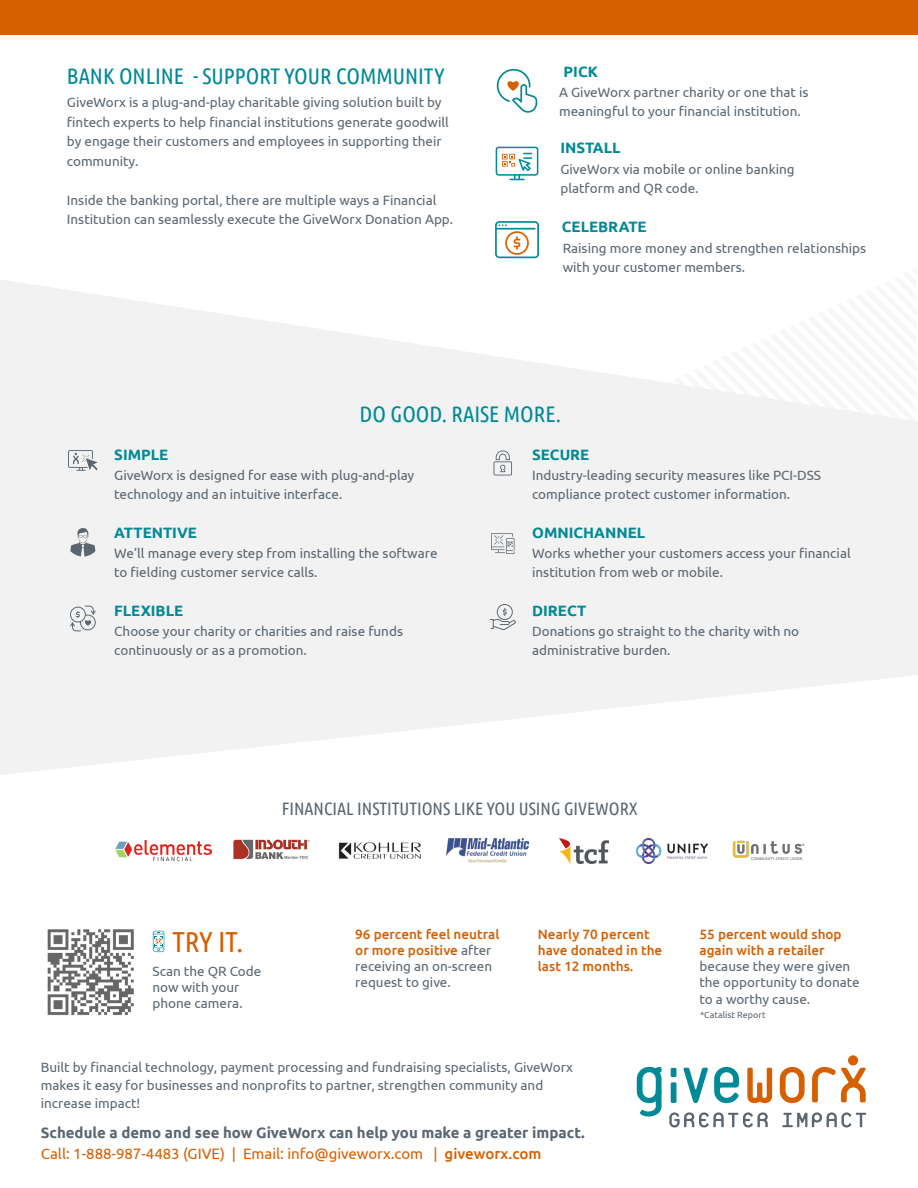
<style>
.page{position:relative;width:918px;height:1188px;background:#fff}
.page>*{position:absolute;margin:0;border:0;box-sizing:border-box;transform-origin:0 0}
.t1{font:28.95px "Ubuntu Condensed";color:#d65f00}
.t2{font:22.5px "Ubuntu Condensed";color:#008996}
.t3{font:18px "Ubuntu Condensed";color:#5b6670}
.t4{font:700 15px/21px "Ubuntu";color:#5b6670}
.t5{font:700 15px "Ubuntu";color:#008996}
.t6{font:13.5px/19.5px "Ubuntu";color:#5b6670}
.t7{font:500 13.5px/16.2px "Ubuntu";color:#d65f00}
.t8{font:9px "Ubuntu";color:#5b6670}
.s1{font-weight:500;color:#d65f00}
.s2{font-weight:400;color:#d65f00}
</style>
<div class="page">
<svg style="left:0;top:280px;width:918px;height:495px;fill:#f2f2f2"></svg>
<svg style="left:494px;top:450px;width:18px;height:25px"></svg>
<svg style="left:490px;top:604px;width:26px;height:26px"></svg>
<svg style="left:683px;top:1068px;width:25px;height:35px"></svg>
<svg style="left:714px;top:1067px;width:25px;height:36px"></svg>
<svg style="left:747px;top:1068px;width:25px;height:35px"></svg>
<svg style="left:780px;top:1067px;width:25px;height:36px"></svg>
<svg style="left:812px;top:1067px;width:54px;height:35px"></svg>
<div style="left:848px;top:1055px;width:10px;height:10px;background:#d65f00;border-radius:50%"></div>
<div style="left:671px;top:1082px;width:5px;height:21px;background:#008996;border-radius:2px"></div>
<div style="left:671px;top:1068px;width:5px;height:9px;background:#008996;border-radius:2px"></div>
<svg style="left:637px;top:1067px;width:25px;height:50px"></svg>
<svg style="left:669px;top:1112px;width:99px;height:16px"></svg>
<svg style="left:782px;top:1112px;width:84px;height:16px"></svg>
<div style="left:53px;top:410px;width:167px;height:244px;background:#f2f2f2"></div>
<svg style="left:491px;top:533px;width:23px;height:21px"></svg>
<svg style="left:153px;top:931px;width:11px;height:21px"></svg>
<img style="left:47px;top:929px;width:87px;height:87px">
<svg style="left:497px;top:69px;width:40px;height:44px"></svg>
<svg style="left:496px;top:147px;width:42px;height:33px"></svg>
<svg style="left:495px;top:221px;width:44px;height:37px"></svg>
<div style="left:0;top:1px;width:918px;height:34px;background:#d65f00"></div>
<img style="left:115px;top:841px;width:96px;height:20px">
<img style="left:339px;top:842px;width:81px;height:17px">
<img style="left:233px;top:839px;width:77px;height:21px">
<img style="left:446px;top:839px;width:83px;height:24px">
<img style="left:559px;top:838px;width:49px;height:25px">
<img style="left:637px;top:838px;width:71px;height:25px">
<img style="left:732px;top:840px;width:72px;height:20px">
<h2 class="t2" style="left:67px;top:62px;width:379px">BANK ONLINE - SUPPORT YOUR COMMUNITY</h2>
<p class="t6" style="left:67px;top:92px;width:383px">GiveWorx is a plug-and-play charitable giving solution built by fintech experts to help financial institutions generate goodwill by engage their customers and employees in supporting their community.</p>
<p class="t6" style="left:67px;top:190px;width:388px">Inside the banking portal, there are multiple ways a Financial<br>Institution can seamlessly execute the GiveWorx Donation App.</p>
<p class="t5" style="left:564px;top:62px;width:36px">PICK</p>
<p class="t6" style="left:559px;top:82px;width:251px">A GiveWorx partner charity or one that is meaningful to your financial institution.</p>
<p class="t5" style="left:561px;top:139px;width:62px">INSTALL</p>
<p class="t6" style="left:561px;top:159px;width:236px">GiveWorx via mobile or online banking platform and QR code.</p>
<p class="t5" style="left:562px;top:218px;width:86px">CELEBRATE</p>
<p class="t6" style="left:563px;top:238px;width:305px">Raising more money and strengthen relationships with your customer members.</p>
<h2 class="t2" style="left:360px;top:400px;width:203px">DO GOOD. RAISE MORE.</h2>
<p class="t5" style="left:114px;top:446px;width:56px">SIMPLE</p>
<p class="t6" style="left:114px;top:465px;width:302px">GiveWorx is designed for ease with plug-and-play technology and an intuitive interface.</p>
<p class="t5" style="left:114px;top:524px;width:84px">ATTENTIVE</p>
<p class="t6" style="left:114px;top:543px;width:325px">We’ll manage every step from installing the software to fielding customer service calls.</p>
<p class="t5" style="left:114px;top:602px;width:70px">FLEXIBLE</p>
<p class="t6" style="left:114px;top:621px;width:290px">Choose your charity or charities and raise funds continuously or as a promotion.</p>
<p class="t5" style="left:532px;top:446px;width:59px">SECURE</p>
<p class="t6" style="left:532px;top:465px;width:290px">Industry-leading security measures like PCI-DSS compliance protect customer information.</p>
<p class="t5" style="left:532px;top:524px;width:115px">OMNICHANNEL</p>
<p class="t6" style="left:532px;top:543px;width:320px">Works whether your customers access your financial institution from web or mobile.</p>
<p class="t5" style="left:532px;top:602px;width:56px">DIRECT</p>
<p class="t6" style="left:532px;top:621px;width:269px">Donations go straight to the charity with no administrative burden.</p>
<h3 class="t3" style="left:282px;top:798px;width:357px">FINANCIAL INSTITUTIONS LIKE YOU USING GIVEWORX</h3>
<h1 class="t1" style="left:172px;top:924px;width:72px">TRY IT.</h1>
<p class="t6" style="left:153px;top:962px;width:110px;line-height:16.2px">Scan the QR Code now with your phone camera.</p>
<p class="t6" style="left:355px;top:925px;width:146px;line-height:16.2px"><span class="s1">96 percent feel neutral or more positive</span> after receiving an on-screen request to give.</p>
<p class="t7" style="left:538px;top:925px;width:126px">Nearly 70 percent have donated in the last 12 months.</p>
<p class="t7" style="left:700px;top:925px;width:144px">55 percent would shop again with a retailer</p>
<p class="t6" style="left:700px;top:958px;width:162px;line-height:16.2px">because they were given the opportunity to donate to a worthy cause.</p>
<p class="t8" style="left:700px;top:1009px;width:67px">*Catalist Report</p>
<p class="t6" style="left:41px;top:1058px;width:534px;line-height:18px">Built by financial technology, payment processing and fundraising specialists, GiveWorx makes it easy for businesses and nonprofits to partner, strengthen community and increase impact!</p>
<p class="t4" style="left:41px;top:1122px;width:546px">Schedule a demo and see how GiveWorx can help you make a greater impact.<br><span class="s2">Call: 1-888-987-4483 (GIVE) | Email: info@giveworx.com |</span> <span class="s1">giveworx.com</span></p>
</div>
